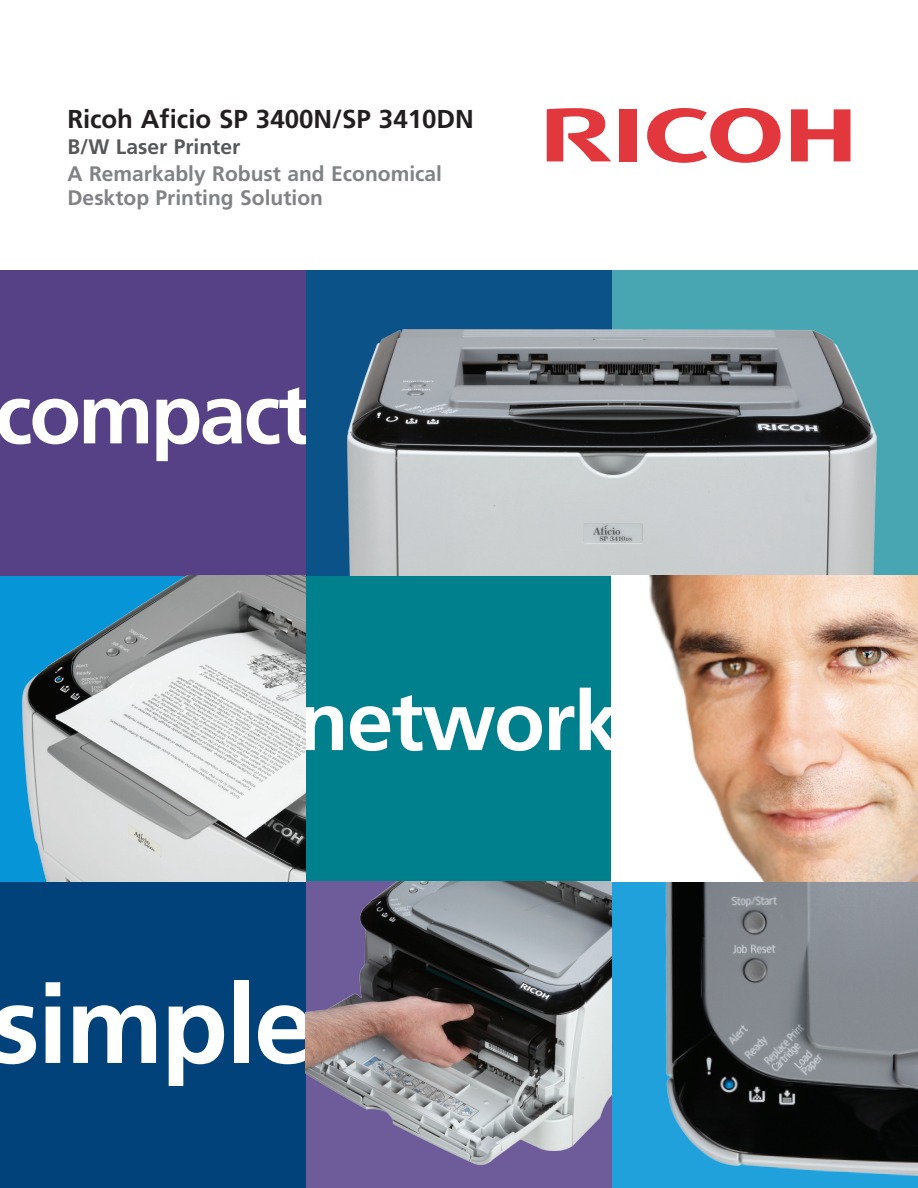
<style>
.page{position:relative;width:918px;height:1188px;background:#fff}
.page>*{position:absolute;margin:0;border:0;box-sizing:border-box;transform-origin:0 0}
.t1{font:700 109.5px "Frutiger LT Std";letter-spacing:-.02em;color:#fff}
.t2{font:700 84.75px "Frutiger LT Std";letter-spacing:-.035em;color:#fff}
.t3{font:700 83.25px "Frutiger LT Std";letter-spacing:-.02em;color:#fff}
.t4{font:700 25.8px "Frutiger LT Std";color:#231f20}
.t5{font:700 21px/24px "Frutiger LT Std";color:#808285}
.t6{font:700 21px "Frutiger LT Std";color:#57585a}
</style>
<div class="page">
<svg style="left:647px;top:108px;width:134px;height:55px"></svg>
<svg style="left:791px;top:109px;width:59px;height:52px"></svg>
<div style="left:619px;top:109px;width:18px;height:52px;background:#e1373d"></div>
<svg style="left:547px;top:108px;width:64px;height:53px"></svg>
<div style="left:0;top:270px;width:306px;height:306px;background:#564187"></div>
<div style="left:0;top:882px;width:306px;height:306px;background:#004279"></div>
<div style="left:306px;top:576px;width:306px;height:306px;background:#007f8d"></div>
<div style="left:612px;top:882px;width:306px;height:306px;background:#21a1db"></div>
<img style="left:665px;top:882px;width:253px;height:294px">
<div style="left:0;top:576px;width:306px;height:306px;background:#0696d7"></div>
<img style="left:22px;top:576px;width:284px;height:306px">
<img style="left:306px;top:882px;width:306px;height:306px">
<div style="left:612px;top:270px;width:306px;height:306px;background:#48a6b2"></div>
<div style="left:306px;top:270px;width:306px;height:306px;background:#0b5289"></div>
<img style="left:347px;top:329px;width:532px;height:247px">
<img style="left:648px;top:576px;width:270px;height:306px">
<p class="t4" style="left:68px;top:104px;width:408px">Ricoh Aficio SP 3400N/SP 3410DN</p>
<p class="t6" style="left:68px;top:134px;width:174px">B/W Laser Printer</p>
<p class="t5" style="left:68px;top:162px;width:376px">A Remarkably Robust and Economical<br>Desktop Printing Solution</p>
<p class="t2" style="left:-5px;top:364px;width:318px">compact</p>
<p class="t3" style="left:298px;top:672px;width:324px">network</p>
<p class="t1" style="left:-9px;top:961px;width:325px">simple</p>
</div>
